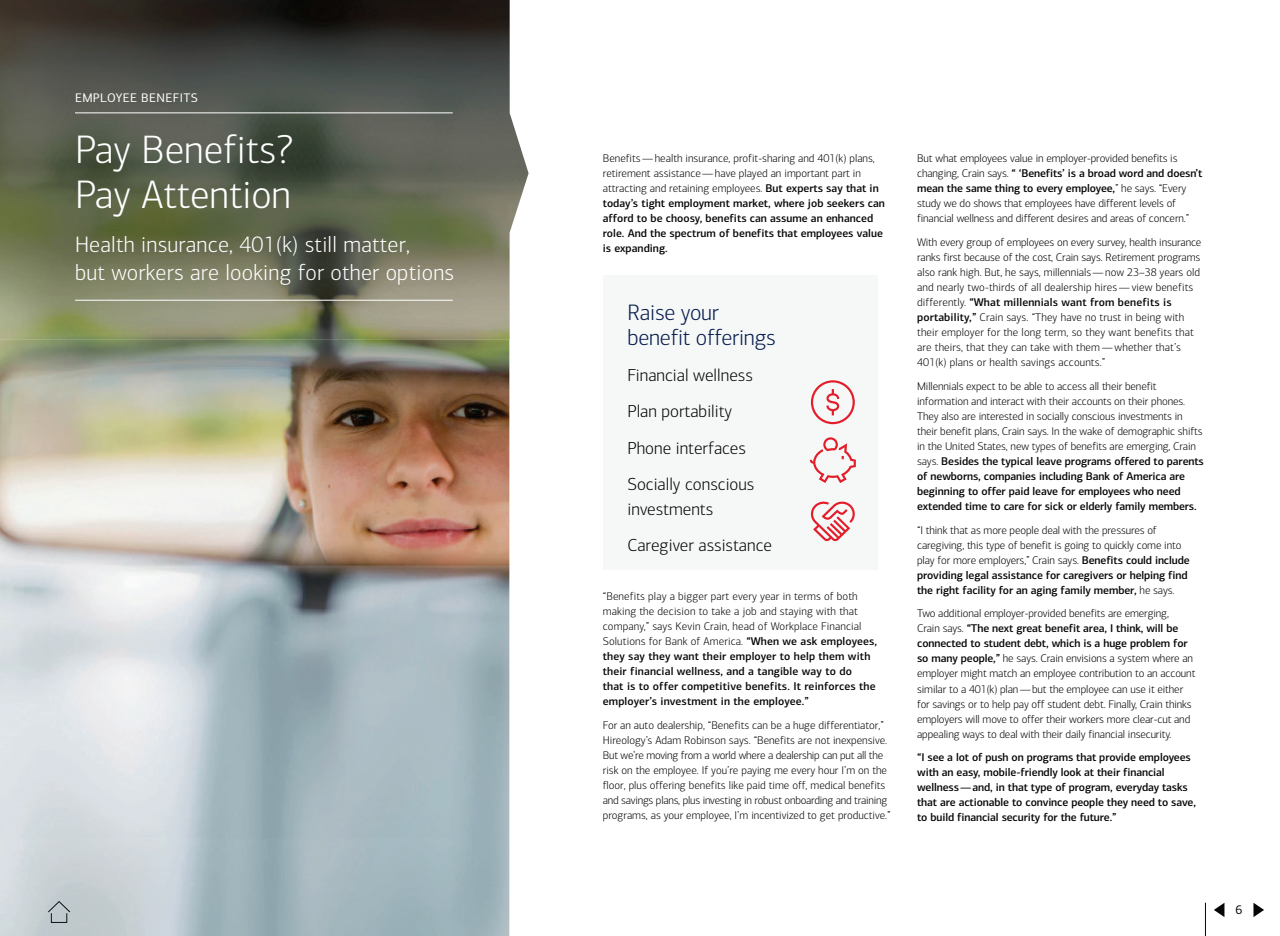
<style>
.page{position:relative;width:1280px;height:936px;background:#fff}
.page>*{position:absolute;margin:0;border:0;box-sizing:border-box;transform-origin:0 0}
.t1{font:300 40px/45px "Connections";color:#fff}
.t2{font:300 22.5px/27.5px "Connections";letter-spacing:.01em;color:#fff}
.t3{font:300 22.5px/25px "Connections";letter-spacing:-.01em;color:#071d4d}
.t4{font:300 17.5px/25px "Connections";color:#040504}
.t5{font:12.5px "Connections";letter-spacing:.025em;color:#fff}
.t6{font:12.5px "Connections";color:#040504}
.t7{font:300 11.25px/15px "Connections";letter-spacing:-.01em;color:#040504}
.t8{font:500 11.25px/15px "Connections";color:#040504}
.t9{font:300 11.25px/15px "Connections";letter-spacing:.01em;color:#040504}
.s1{font-weight:300}
.s2{font-weight:500}
</style>
<div class="page">
<div style="left:603px;top:276px;width:275px;height:294px;background:#f6f7f7"></div>
<svg style="left:811px;top:380px;width:44px;height:44px"></svg>
<svg style="left:811px;top:501px;width:44px;height:40px"></svg>
<svg style="left:810px;top:437px;width:46px;height:46px"></svg>
<img style="left:0;top:339px;width:510px;height:596px">
<img style="left:0;top:0;width:529px;height:339px">
<hr style="left:75px;top:112px;width:378px;height:1px;background:#fff">
<hr style="left:75px;top:299px;width:378px;height:1px;background:#fff">
<svg style="left:1253px;top:902px;width:11px;height:14px"></svg>
<svg style="left:1214px;top:903px;width:10px;height:13px"></svg>
<hr style="left:1205px;top:902px;width:1px;height:33px;background:#040504">
<svg style="left:48px;top:900px;width:22px;height:22px"></svg>
<p class="t5" style="left:75px;top:93px;width:124px">EMPLOYEE BENEFITS</p>
<h2 class="t1" style="left:75px;top:131px;width:220px">Pay Benefits?<br>Pay Attention</h2>
<p class="t2" style="left:75px;top:233px;width:381px">Health insurance, 401(k) still matter,<br>but workers are looking for other options</p>
<p class="t8" style="left:603px;top:152px;width:284px"><span class="s1">Benefits—health insurance, profit-sharing and 401(k) plans, retirement assistance—have played an important part in attracting and retaining employees.</span> But experts say that in today’s tight employment market, where job seekers can afford to be choosy, benefits can assume an enhanced role. And the spectrum of benefits that employees value is expanding.</p>
<h3 class="t3" style="left:627px;top:302px;width:150px">Raise your benefit offerings</h3>
<p class="t4" style="left:627px;top:364px;width:127px">Financial wellness</p>
<p class="t4" style="left:627px;top:400px;width:106px">Plan portability</p>
<p class="t4" style="left:627px;top:437px;width:120px">Phone interfaces</p>
<p class="t4" style="left:627px;top:473px;width:128px">Socially conscious investments</p>
<p class="t4" style="left:627px;top:534px;width:146px">Caregiver assistance</p>
<p class="t8" style="left:603px;top:589px;width:276px"><span class="s1">“Benefits play a bigger part every year in terms of both making the decision to take a job and staying with that company,” says Kevin Crain, head of Workplace Financial Solutions for Bank of America.</span> “When we ask employees, they say they want their employer to help them with their financial wellness, and a tangible way to do<br>that is to offer competitive benefits. It reinforces the employer’s investment in the employee.”</p>
<p class="t7" style="left:603px;top:718px;width:289px">For an auto dealership, “Benefits can be a huge differentiator,” Hireology’s Adam Robinson says. “Benefits are not inexpensive.<br>But we’re moving from a world where a dealership can put all the risk on the employee. If you’re paying me every hour I’m on the floor, plus offering benefits like paid time off, medical benefits and savings plans, plus investing in robust onboarding and training programs, as your employee, I’m incentivized to get productive.”</p>
<p class="t7" style="left:917px;top:152px;width:287px">But what employees value in employer-provided benefits is changing, Crain says. <span class="s2">“ ‘Benefits’ is a broad word and doesn’t mean the same thing to every employee,</span>” he says. “Every study we do shows that employees have different levels of financial wellness and different desires and areas of concern.”</p>
<p class="t9" style="left:917px;top:236px;width:286px">With every group of employees on every survey, health insurance ranks first because of the cost, Crain says. Retirement programs also rank high. But, he says, millennials—now 23–38 years old and nearly two-thirds of all dealership hires — view benefits differently. <span class="s2">“What millennials want from benefits is portability,”</span> Crain says. “They have no trust in being with their employer for the long term, so they want benefits that are theirs, that they can take with them — whether that’s 401(k) plans or health savings accounts.”</p>
<p class="t7" style="left:917px;top:379px;width:288px">Millennials expect to be able to access all their benefit information and interact with their accounts on their phones.<br>They also are interested in socially conscious investments in their benefit plans, Crain says. In the wake of demographic shifts in the United States, new types of benefits are emerging, Crain says. <span class="s2">Besides the typical leave programs offered to parents of newborns, companies including Bank of America are beginning to offer paid leave for employees who need extended time to care for sick or elderly family members.</span></p>
<p class="t7" style="left:917px;top:523px;width:274px">“I think that as more people deal with the pressures of caregiving, this type of benefit is going to quickly come into play for more employers,” Crain says. <span class="s2">Benefits could include providing legal assistance for caregivers or helping find the right facility for an aging family member,</span> he says.</p>
<p class="t7" style="left:917px;top:607px;width:280px">Two additional employer-provided benefits are emerging,<br>Crain says. <span class="s2">“The next great benefit area, I think, will be connected to student debt, which is a huge problem for so many people,”</span> he says. Crain envisions a system where an employer might match an employee contribution to an account similar to a 401(k) plan—but the employee can use it either for savings or to help pay off student debt. Finally, Crain thinks employers will move to offer their workers more clear-cut and appealing ways to deal with their daily financial insecurity.</p>
<p class="t8" style="left:917px;top:750px;width:280px">“I see a lot of push on programs that provide employees with an easy, mobile-friendly look at their financial wellness—and, in that type of program, everyday tasks that are actionable to convince people they need to save, to build financial security for the future.”</p>
<p class="t6" style="left:1235px;top:904px;width:8px">6</p>
</div>
